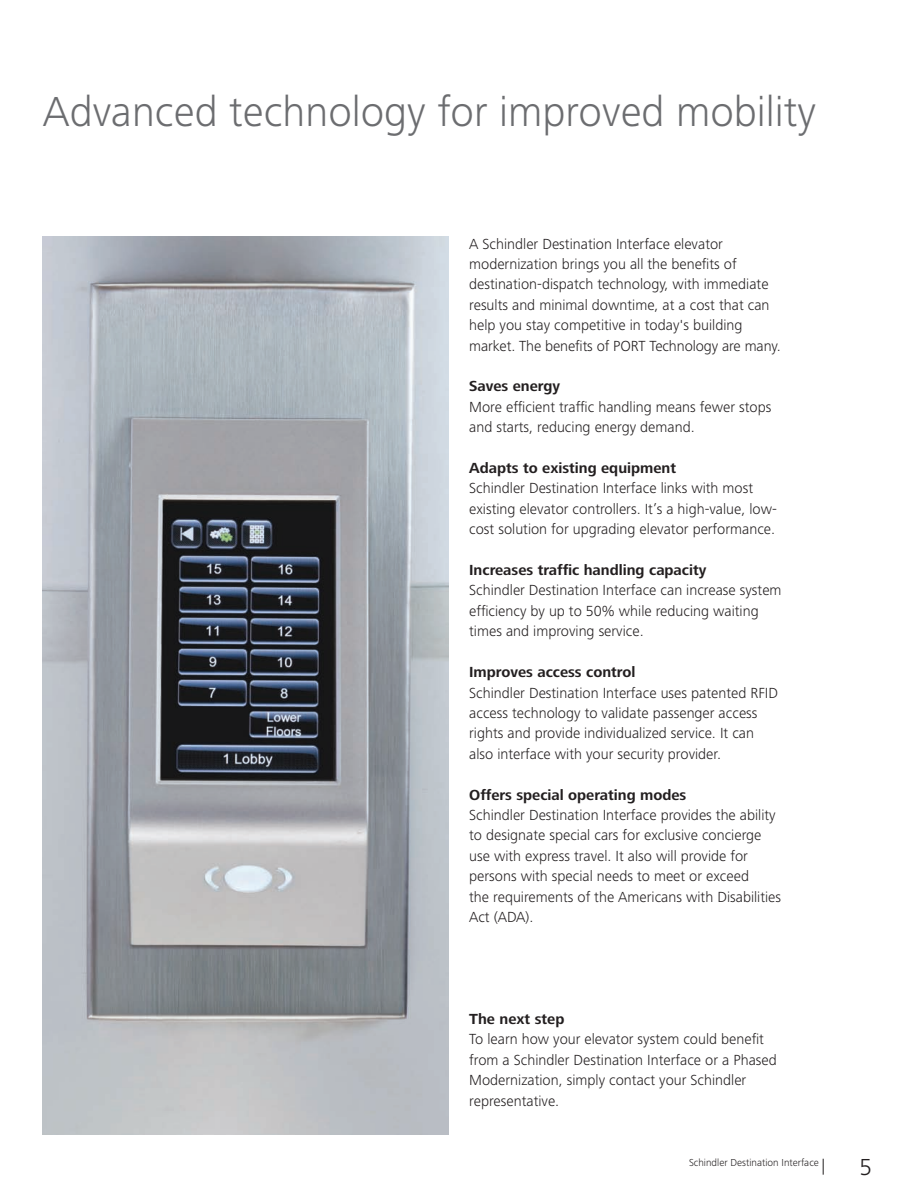
<style>
.page{position:relative;width:918px;height:1188px;background:#fff}
.page>*{position:absolute;margin:0;border:0;box-sizing:border-box;transform-origin:0 0}
.t1{font:300 43.5px "Frutiger Next LT";color:#6c6d70}
.t2{font:300 24px "Frutiger Next LT";color:#231f20}
.t3{font:300 15.15px/20.4px "Frutiger Next LT";color:#231f20}
.t4{font:700 15.15px "Frutiger Next LT";color:#231f20}
.t5{font:300 10.5px "Frutiger Next LT";color:#231f20}
</style>
<div class="page">
<img style="left:43px;top:237px;width:406px;height:897px">
<svg style="left:823px;top:1159px;width:1px;height:16px"></svg>
<h1 class="t1" style="left:43px;top:87px;width:775px">Advanced technology for improved mobility</h1>
<p class="t3" style="left:469px;top:233px;width:313px">A Schindler Destination Interface elevator modernization brings you all the benefits of destination-dispatch technology, with immediate results and minimal downtime, at a cost that can help you stay competitive in today's building market. The benefits of PORT Technology are many.</p>
<p class="t4" style="left:469px;top:378px;width:92px">Saves energy</p>
<p class="t3" style="left:469px;top:397px;width:304px">More efficient traffic handling means fewer stops and starts, reducing energy demand.</p>
<p class="t4" style="left:469px;top:460px;width:208px">Adapts to existing equipment</p>
<p class="t3" style="left:469px;top:478px;width:309px">Schindler Destination Interface links with most existing elevator controllers. It’s a high-value, low&shy;cost solution for upgrading elevator performance.</p>
<p class="t4" style="left:469px;top:562px;width:239px">Increases traffic handling capacity</p>
<p class="t3" style="left:469px;top:580px;width:314px">Schindler Destination Interface can increase system efficiency by up to 50% while reducing waiting times and improving service.</p>
<p class="t4" style="left:469px;top:664px;width:168px">Improves access control</p>
<p class="t3" style="left:469px;top:682px;width:310px">Schindler Destination Interface uses patented RFID access technology to validate passenger access rights and provide individualized service. It can also interface with your security provider.</p>
<p class="t4" style="left:469px;top:786px;width:219px">Offers special operating modes</p>
<p class="t3" style="left:469px;top:805px;width:314px">Schindler Destination Interface provides the ability to designate special cars for exclusive concierge use with express travel. It also will provide for persons with special needs to meet or exceed<br>the requirements of the Americans with Disabilities Act (ADA).</p>
<p class="t4" style="left:469px;top:1011px;width:97px">The next step</p>
<p class="t3" style="left:469px;top:1029px;width:309px">To learn how your elevator system could benefit from a Schindler Destination Interface or a Phased Modernization, simply contact your Schindler representative.</p>
<p class="t5" style="left:689px;top:1157px;width:131px">Schindler Destination Interface</p>
<h2 class="t2" style="left:859px;top:1153px;width:14px">5</h2>
</div>
